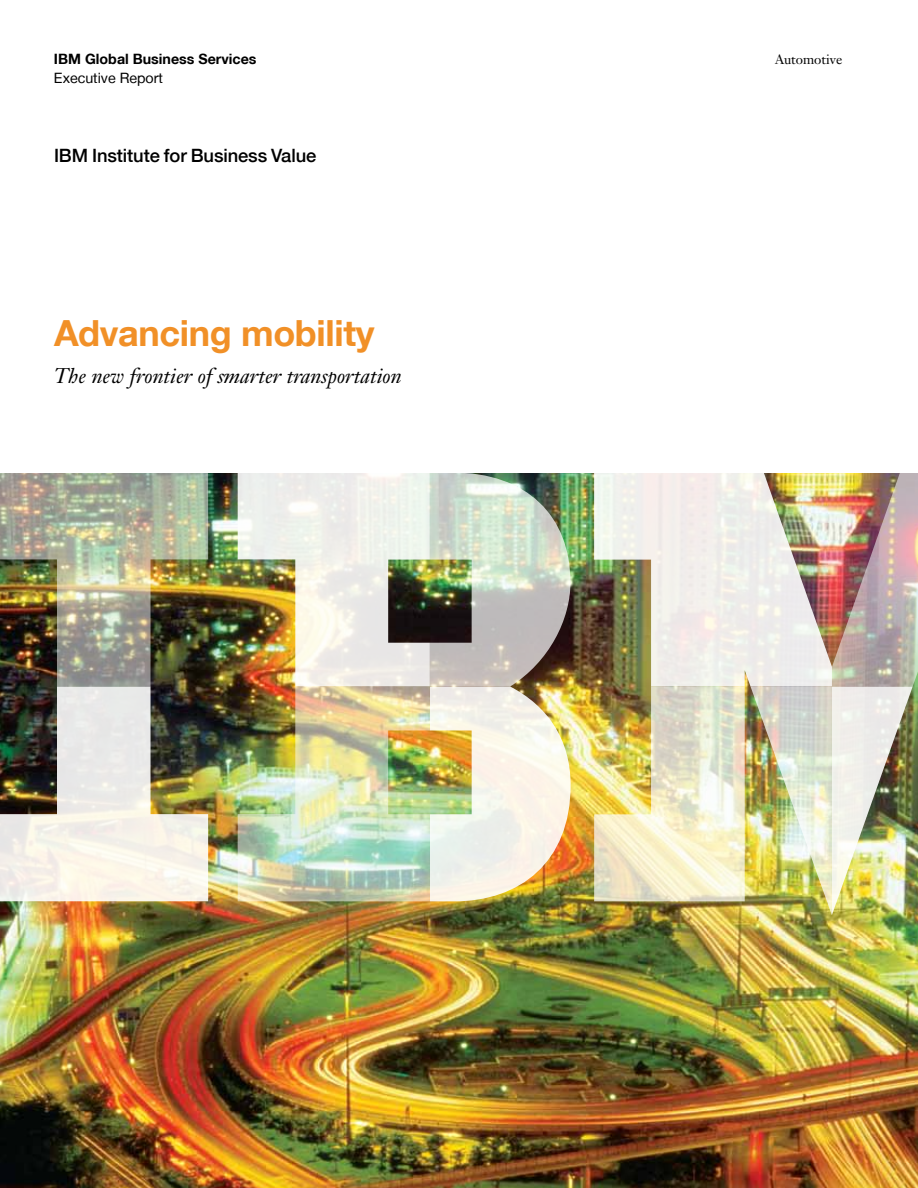
<style>
.page{position:relative;width:918px;height:1188px;background:#fff}
.page>*{position:absolute;margin:0;border:0;box-sizing:border-box;transform-origin:0 0}
.t1{font:700 36px "Helvetica Neue LT Com";letter-spacing:-.01em;color:#f19027}
.t2{font:italic 21px "Janson Text LT Std";color:#000}
.t3{font:500 18.3px "Helvetica Neue LT";letter-spacing:-.005em;color:#000}
.t4{font:700 14.25px "Helvetica Neue LT";color:#000}
.t5{font:14.25px "Helvetica Neue LT";color:#000}
.t6{font:13.5px "Janson Text LT Std";color:#000}
</style>
<div class="page">
<img style="left:0;top:473px;width:918px;height:715px">
<img style="left:594px;top:687px;width:238px;height:228px">
<img style="left:0;top:473px;width:208px;height:213px">
<img style="left:0;top:686px;width:208px;height:215px">
<img style="left:832px;top:473px;width:86px;height:442px">
<img style="left:594px;top:473px;width:238px;height:214px">
<img style="left:238px;top:473px;width:333px;height:428px">
<p class="t4" style="left:54px;top:50px;width:204px">IBM Global Business Services</p>
<p class="t5" style="left:54px;top:70px;width:110px">Executive Report</p>
<p class="t3" style="left:54px;top:144px;width:264px">IBM Institute for Business Value</p>
<h1 class="t1" style="left:54px;top:310px;width:322px">Advancing mobility</h1>
<p class="t2" style="left:54px;top:363px;width:349px">The new frontier of smarter transportation</p>
<p class="t6" style="left:775px;top:51px;width:69px">Automotive</p>
</div>
